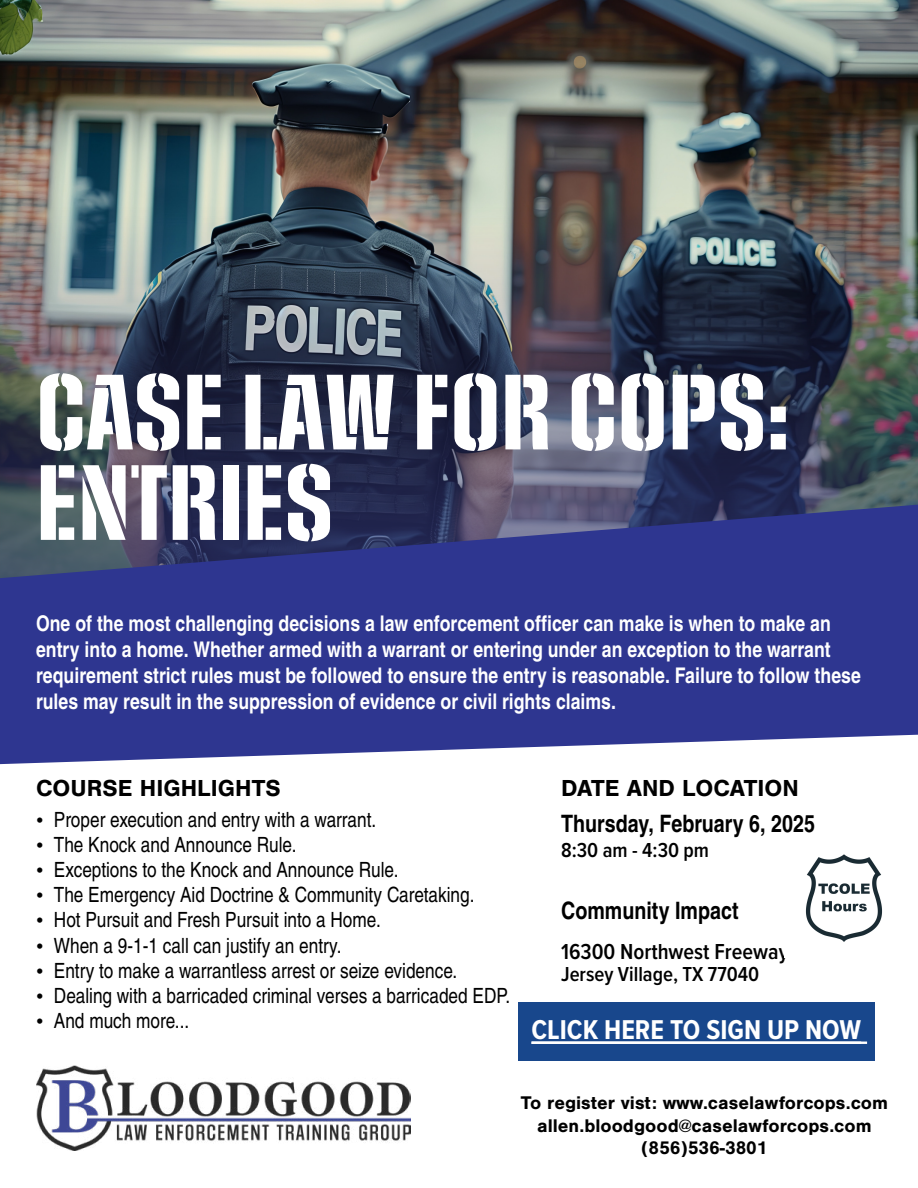
<style>
.page{position:relative;width:918px;height:1188px;background:#fff}
.page>*{position:absolute;margin:0;border:0;box-sizing:border-box;transform-origin:0 0}
.t1{font:90.15px/90.4px "Social Gothic Stencil";color:#fff}
.t2{font:700 28.2px "Proxima Nova Cond";color:#fff}
.t3{font:700 24px "Nimbus San Con L";color:#000}
.t4{font:700 24px "Nimbus San";color:#000}
.t5{font:600 22.5px "Proxima Nova Cond";color:#000}
.t6{font:700 21.6px/26px "Nimbus San Con L";color:#fff}
.t7{font:21px "Nimbus San Con L";color:#000}
.t8{font:600 21px "Proxima Nova Cond";color:#000}
.t9{font:700 19.05px/22.8px "Nimbus San";color:#000;text-align:center}
.s1{font-family:"Times New Roman"}
</style>
<div class="page">
<img style="left:0;top:0;width:918px;height:135px">
<img style="left:0;top:135px;width:918px;height:370px">
<div style="left:518px;top:1002px;width:356px;height:59px;background:#18478c"></div>
<hr style="left:532px;top:1042px;width:335px;height:2px;background:#fff">
<svg style="left:0;top:505px;width:918px;height:259px;background:#3b438f"></svg>
<img style="left:36px;top:1066px;width:375px;height:85px">
<img style="left:805px;top:854px;width:78px;height:88px">
<h1 class="t1" style="left:36px;top:373px;width:756px">CASE LAW FOR COPS:<br>ENtriEs</h1>
<p class="t6" style="left:36px;top:610px;width:826px">One of the most challenging decisions a law enforcement officer can make is when to make an entry into a home. Whether armed with a warrant or entering under an exception to the warrant requirement strict rules must be followed to ensure the entry is reasonable. Failure to follow these rules may result in the suppression of evidence or civil rights claims.</p>
<p class="t4" style="left:36px;top:775px;width:246px">COURSE HIGHLIGHTS</p>
<p class="t7" style="left:36px;top:804px;width:342px"><span class="s1">•</span> Proper execution and entry with a warrant.</p>
<p class="t7" style="left:36px;top:829px;width:262px"><span class="s1">•</span> The Knock and Announce Rule.</p>
<p class="t7" style="left:36px;top:855px;width:364px"><span class="s1">•</span> Exceptions to the Knock and Announce Rule.</p>
<p class="t7" style="left:36px;top:880px;width:440px"><span class="s1">•</span> The Emergency Aid Doctrine &amp; Community Caretaking.</p>
<p class="t7" style="left:36px;top:905px;width:346px"><span class="s1">•</span> Hot Pursuit and Fresh Pursuit into a Home.</p>
<p class="t7" style="left:36px;top:930px;width:307px"><span class="s1">•</span> When a 9-1-1 call can justify an entry.</p>
<p class="t7" style="left:36px;top:955px;width:423px"><span class="s1">•</span> Entry to make a warrantless arrest or seize evidence.</p>
<p class="t7" style="left:36px;top:981px;width:476px"><span class="s1">•</span> Dealing with a barricaded criminal verses a barricaded EDP.</p>
<p class="t7" style="left:36px;top:1006px;width:155px"><span class="s1">•</span> And much more...</p>
<h2 class="t2" style="left:532px;top:1009px;width:331px">CLICK HERE TO SIGN UP NOW</h2>
<p class="t4" style="left:561px;top:775px;width:239px">DATE AND LOCATION</p>
<p class="t3" style="left:561px;top:806px;width:255px">Thursday, February 6, 2025</p>
<p class="t8" style="left:561px;top:835px;width:150px">8:30 am - 4:30 pm</p>
<p class="t3" style="left:561px;top:893px;width:179px">Community Impact</p>
<p class="t5" style="left:561px;top:934px;width:229px">16300 Northwest Freeway</p>
<p class="t8" style="left:561px;top:958px;width:200px">Jersey Village, TX 77040</p>
<p class="t9" style="left:521px;top:1091px;width:369px">To register vist: www.caselawforcops.com allen.bloodgood@caselawforcops.com (856)536-3801</p>
</div>
